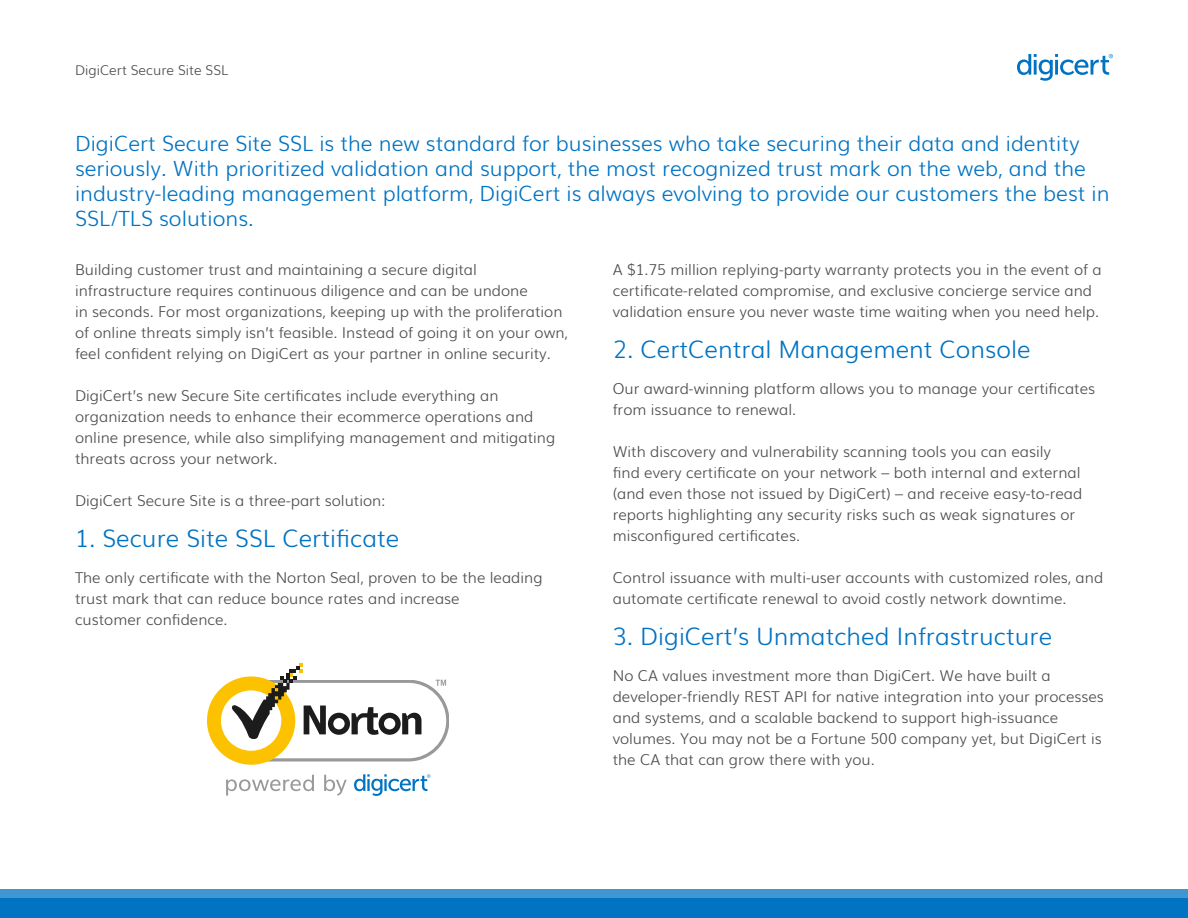
<style>
.page{position:relative;width:1188px;height:918px;background:#fff}
.page>*{position:absolute;margin:0;border:0;box-sizing:border-box;transform-origin:0 0}
.H2B_-_16_Auto_0__017{font:300 24px "Muli";color:#0073c2}
.H3B_-_14_Auto_0__017{font:300 21px/25.2px "Muli";color:#0073c2}
.P1_-_10_14_0__4C4C4D{font:300 15px/21px "Muli";color:#4c4c4d}
.P2B_Following_H1_H2{font:300 15px/21px "Muli";color:#4c4c4d}
.P3_Page_Numbers_Doc{font:300 13.5px "Muli";color:#4c4c4d}
</style>
<div class="page">
<div style="left:0;top:889px;width:1188px;height:9px;background:#4096d1"></div>
<div style="left:0;top:898px;width:1188px;height:20px;background:#0073c2"></div>
<svg style="left:1017px;top:54px;width:96px;height:27px"></svg>
<svg style="left:226px;top:775px;width:88px;height:21px"></svg>
<svg style="left:324px;top:775px;width:23px;height:21px"></svg>
<svg style="left:354px;top:774px;width:76px;height:22px"></svg>
<svg style="left:207px;top:663px;width:242px;height:102px"></svg>
<p class="P3_Page_Numbers_Doc" style="left:75px;top:59px;width:155px">DigiCert Secure Site SSL</p>
<p class="H3B_-_14_Auto_0__017" style="left:75px;top:129px;width:1036px">DigiCert Secure Site SSL is the new standard for businesses who take securing their data and identity seriously. With prioritized validation and support, the most recognized trust mark on the web, and the industry-leading management platform, DigiCert is always evolving to provide our customers the best in SSL/TLS solutions.</p>
<p class="P1_-_10_14_0__4C4C4D" style="left:613px;top:258px;width:490px">A $1.75 million replying-party warranty protects you in the event of a certificate-related compromise, and exclusive concierge service and validation ensure you never waste time waiting when you need help.</p>
<p class="H2B_-_16_Auto_0__017" style="left:613px;top:331px;width:419px">2. CertCentral Management Console</p>
<p class="P2B_Following_H1_H2" style="left:613px;top:377px;width:484px">Our award-winning platform allows you to manage your certificates from issuance to renewal.</p>
<p class="P1_-_10_14_0__4C4C4D" style="left:613px;top:440px;width:471px">With discovery and vulnerability scanning tools you can easily<br>find every certificate on your network – both internal and external (and even those not issued by DigiCert) – and receive easy-to-read reports highlighting any security risks such as weak signatures or misconfigured certificates.</p>
<p class="P1_-_10_14_0__4C4C4D" style="left:613px;top:566px;width:492px">Control issuance with multi-user accounts with customized roles, and automate certificate renewal to avoid costly network downtime.</p>
<p class="H2B_-_16_Auto_0__017" style="left:613px;top:617px;width:441px">3. DigiCert’s Unmatched Infrastructure</p>
<p class="P2B_Following_H1_H2" style="left:613px;top:664px;width:493px">No CA values investment more than DigiCert. We have built a developer-friendly REST API for native integration into your processes and systems, and a scalable backend to support high-issuance volumes. You may not be a Fortune 500 company yet, but DigiCert is the CA that can grow there with you.</p>
<p class="P1_-_10_14_0__4C4C4D" style="left:75px;top:258px;width:494px">Building customer trust and maintaining a secure digital infrastructure requires continuous diligence and can be undone<br>in seconds. For most organizations, keeping up with the proliferation of online threats simply isn’t feasible. Instead of going it on your own, feel confident relying on DigiCert as your partner in online security.</p>
<p class="P1_-_10_14_0__4C4C4D" style="left:75px;top:384px;width:482px">DigiCert’s new Secure Site certificates include everything an organization needs to enhance their ecommerce operations and online presence, while also simplifying management and mitigating threats across your network.</p>
<p class="P1_-_10_14_0__4C4C4D" style="left:75px;top:489px;width:312px">DigiCert Secure Site is a three-part solution:</p>
<p class="H2B_-_16_Auto_0__017" style="left:75px;top:520px;width:326px">1. Secure Site SSL Certificate</p>
<p class="P2B_Following_H1_H2" style="left:75px;top:566px;width:469px">The only certificate with the Norton Seal, proven to be the leading trust mark that can reduce bounce rates and increase<br>customer confidence.</p>
</div>
